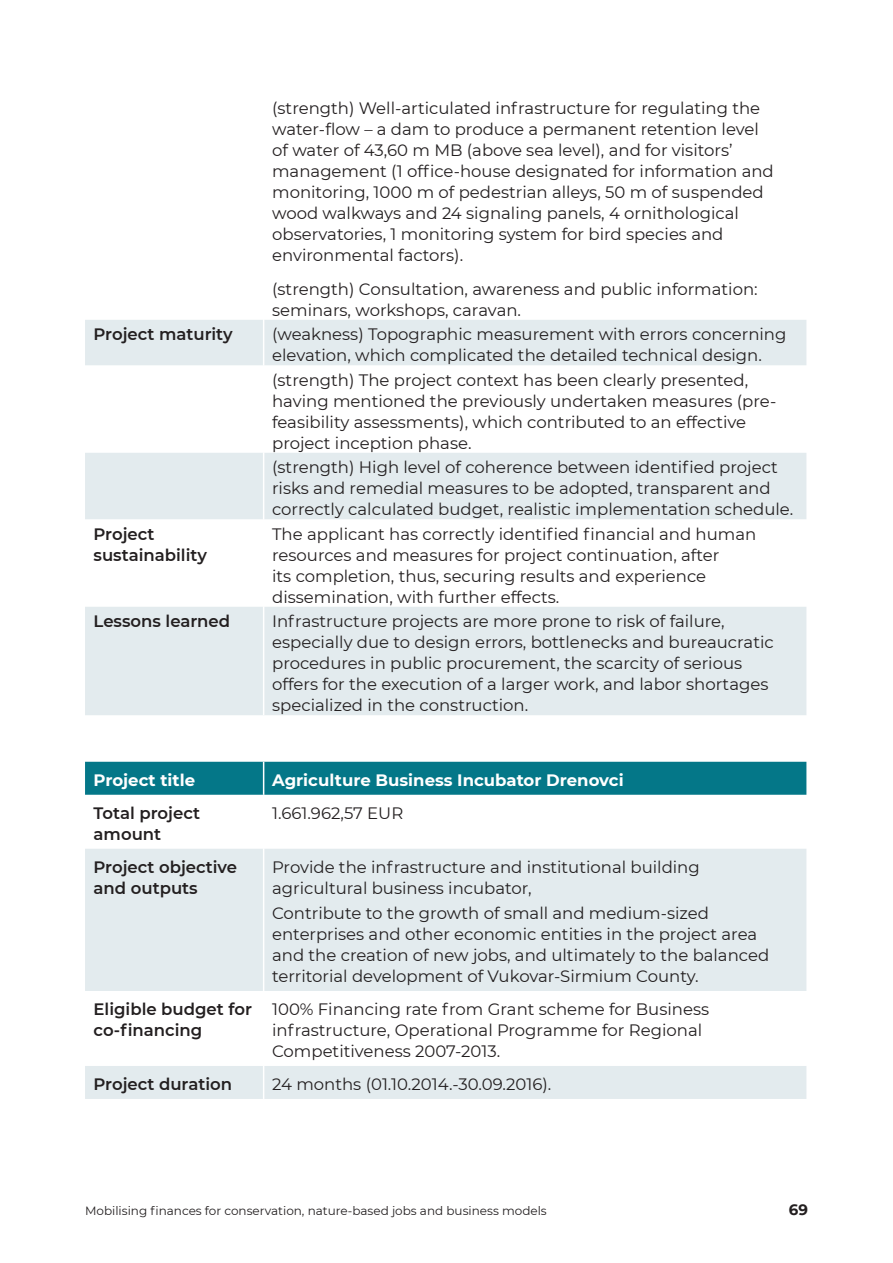
<style>
.page{position:relative;width:893px;height:1263px;background:#fff}
.page>*{position:absolute;margin:0;border:0;box-sizing:border-box;transform-origin:0 0}
.t1{font:16.5px/21px "Montserrat";color:#231f20}
.t2{font:600 16.5px/21px "Montserrat";color:#231f20}
.t3{font:700 16.5px "Montserrat";color:#fff}
.t4{font:700 15px "Montserrat";color:#231f20}
.t5{font:12px "Montserrat";color:#231f20}
</style>
<div class="page">
<svg style="left:85px;top:320px;width:721px;height:395px;fill:#e3ebee"></svg>
<hr style="left:263px;top:320px;width:1px;height:45px;background:#fff">
<hr style="left:263px;top:365px;width:1px;height:88px;background:#fff">
<hr style="left:263px;top:453px;width:1px;height:66px;background:#fff">
<hr style="left:263px;top:519px;width:1px;height:88px;background:#fff">
<hr style="left:263px;top:607px;width:1px;height:108px;background:#fff">
<div style="left:85px;top:762px;width:721px;height:33px;background:#047788"></div>
<svg style="left:85px;top:849px;width:721px;height:250px;fill:#e3ebee"></svg>
<hr style="left:263px;top:762px;width:1px;height:33px;background:#fff">
<hr style="left:263px;top:849px;width:1px;height:142px;background:#fff">
<hr style="left:263px;top:991px;width:1px;height:75px;background:#fff">
<hr style="left:263px;top:1066px;width:1px;height:33px;background:#fff">
<p class="t1" style="left:272px;top:97px;width:503px">(strength) Well-articulated infrastructure for regulating the water-flow – a dam to produce a permanent retention level of water of 43,60 m MB (above sea level), and for visitors’ management (1 office-house designated for information and monitoring, 1000 m of pedestrian alleys, 50 m of suspended wood walkways and 24 signaling panels, 4 ornithological observatories, 1 monitoring system for bird species and environmental factors).</p>
<p class="t1" style="left:272px;top:278px;width:487px">(strength) Consultation, awareness and public information: seminars, workshops, caravan.</p>
<p class="t2" style="left:94px;top:323px;width:141px">Project maturity</p>
<p class="t1" style="left:272px;top:323px;width:516px">(weakness) Topographic measurement with errors concerning elevation, which complicated the detailed technical design.</p>
<p class="t1" style="left:272px;top:369px;width:506px">(strength) The project context has been clearly presented, having mentioned the previously undertaken measures (pre&shy;feasibility assessments), which contributed to an effective project inception phase.</p>
<p class="t1" style="left:272px;top:456px;width:523px">(strength) High level of coherence between identified project risks and remedial measures to be adopted, transparent and correctly calculated budget, realistic implementation schedule.</p>
<p class="t2" style="left:94px;top:522px;width:115px">Project sustainability</p>
<p class="t1" style="left:272px;top:523px;width:486px">The applicant has correctly identified financial and human resources and measures for project continuation, after<br>its completion, thus, securing results and experience dissemination, with further effects.</p>
<p class="t2" style="left:94px;top:610px;width:138px">Lessons learned</p>
<p class="t1" style="left:272px;top:610px;width:503px">Infrastructure projects are more prone to risk of failure, especially due to design errors, bottlenecks and bureaucratic procedures in public procurement, the scarcity of serious offers for the execution of a larger work, and labor shortages specialized in the construction.</p>
<p class="t3" style="left:94px;top:768px;width:103px">Project title</p>
<p class="t3" style="left:272px;top:768px;width:353px">Agriculture Business Incubator Drenovci</p>
<p class="t2" style="left:94px;top:802px;width:108px">Total project amount</p>
<p class="t1" style="left:272px;top:802px;width:133px">1.661.962,57 EUR</p>
<p class="t2" style="left:94px;top:856px;width:145px">Project objective and outputs</p>
<p class="t1" style="left:272px;top:856px;width:429px">Provide the infrastructure and institutional building agricultural business incubator,</p>
<p class="t1" style="left:272px;top:902px;width:499px">Contribute to the growth of small and medium-sized enterprises and other economic entities in the project area and the creation of new jobs, and ultimately to the balanced territorial development of Vukovar-Sirmium County.</p>
<p class="t2" style="left:94px;top:998px;width:160px">Eligible budget for co-financing</p>
<p class="t1" style="left:272px;top:998px;width:439px">100% Financing rate from Grant scheme for Business infrastructure, Operational Programme for Regional<br>Competitiveness 2007-2013.</p>
<p class="t2" style="left:94px;top:1073px;width:140px">Project duration</p>
<p class="t1" style="left:272px;top:1073px;width:281px">24 months (01.10.2014.-30.09.2016).</p>
<p class="t5" style="left:85px;top:1202px;width:463px">Mobilising finances for conservation, nature-based jobs and business models</p>
<p class="t4" style="left:789px;top:1199px;width:21px">69</p>
</div>
